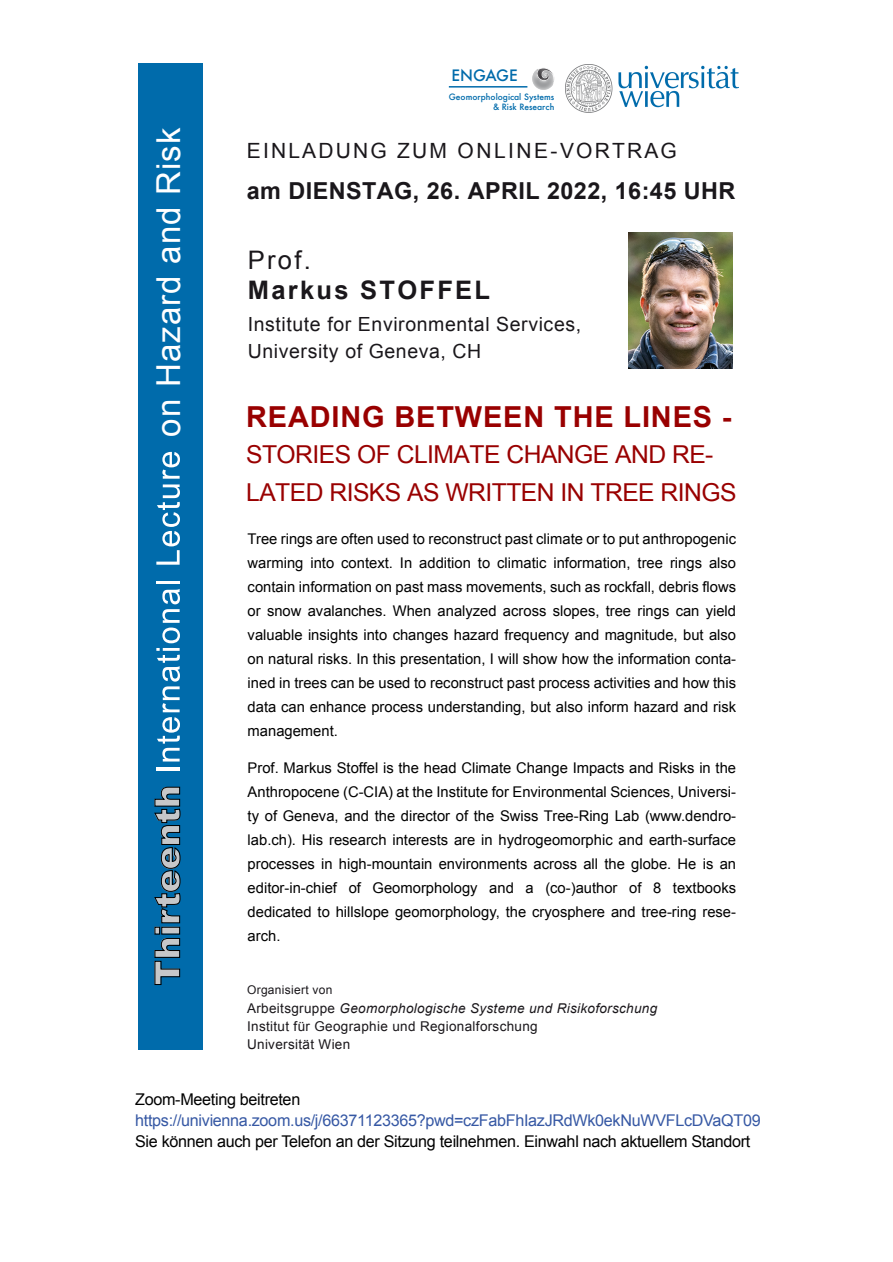
<style>
.page{position:relative;width:893px;height:1262px;background:#fff}
.page>*{position:absolute;margin:0;border:0;box-sizing:border-box;transform-origin:0 0}
.t1{font:900 34.5px "Arial";color:#c6c7c9}
.t2{font:33px "Arial";letter-spacing:.035em;color:#fff}
.t3{font:700 28.95px "Arial";letter-spacing:.03em;color:#900}
.t4{font:700 25.5px "Arial";letter-spacing:.09em;color:#1a171b}
.t5{font:25.5px "Arial";color:#1a171b}
.t6{font:24.6px/37.5px "Arial";letter-spacing:-.02em;color:#900}
.t7{font:700 23.4px "Arial";letter-spacing:.02em;color:#1a171b}
.t8{font:21px "Arial";letter-spacing:.105em;color:#1a171b}
.t9{font:19.5px/27px "Arial";letter-spacing:.03em;color:#1a171b}
.t10{font:16.2px "Arial";letter-spacing:-.02em;color:#000}
.t11{font:16.2px "Arial";letter-spacing:-.02em;color:#3658a4}
.t12{font:500 15.3px "Futura";color:#006bab}
.t13{font:14.7px/24px "Arial";color:#000;text-align:justify}
.t14{font:13.5px/18.3px "Arial";letter-spacing:.025em;color:#1a171b}
.t15{font:12px "Arial";letter-spacing:.025em;color:#1a171b}
.t16{font:500 8.55px/10.2px "Futura";color:#006bab;text-align:right}
.s1{font-style:italic}
</style>
<div class="page">
<img style="left:628px;top:232px;width:104px;height:136px">
<div style="left:138px;top:63px;width:65px;height:986px;background:#006bab"></div>
<hr style="left:156px;top:768px;width:24px;height:3px;background:#fff">
<svg style="left:156px;top:589px;width:24px;height:172px"></svg>
<hr style="left:156px;top:581px;width:24px;height:3px;background:#fff">
<svg style="left:156px;top:484px;width:24px;height:80px"></svg>
<svg style="left:162px;top:452px;width:18px;height:26px"></svg>
<img style="left:566px;top:65px;width:173px;height:47px">
<svg style="left:154px;top:786px;width:27px;height:199px"></svg>
<svg style="left:532px;top:68px;width:22px;height:21px"></svg>
<hr style="left:449px;top:86px;width:78px;height:2px;background:#006bab">
<p class="t12" style="left:451px;top:65px;width:68px">ENGAGE</p>
<h2 class="t2" style="left:147px;top:436px;width:310px;rotate:-90deg">on Hazard and Risk</h2>
<h1 class="t1" style="left:142px;top:985px;width:202px;rotate:-90deg">Thirteenth</h1>
<p class="t16" style="left:449px;top:92px;width:107px">Geomorphological Systems &amp; Risk Research</p>
<h3 class="t8" style="left:247px;top:137px;width:431px">EINLADUNG ZUM ONLINE-VORTRAG</h3>
<h3 class="t7" style="left:247px;top:175px;width:490px">am DIENSTAG, 26. APRIL 2022, 16:45 UHR</h3>
<h3 class="t5" style="left:248px;top:244px;width:64px">Prof.</h3>
<h3 class="t4" style="left:248px;top:274px;width:244px">Markus STOFFEL</h3>
<h3 class="t9" style="left:248px;top:311px;width:335px">Institute for Environmental Services,<br>University of Geneva, CH</h3>
<h3 class="t3" style="left:246px;top:398px;width:487px">READING BETWEEN THE LINES -</h3>
<h3 class="t6" style="left:246px;top:436px;width:492px">STORIES OF CLIMATE CHANGE AND RE-<br>LATED RISKS AS WRITTEN IN TREE RINGS</h3>
<p class="t13" style="left:248px;top:527px;width:490px">Tree rings are often used to reconstruct past climate or to put anthropogenic warming into context. In addition to climatic information, tree rings also contain information on past mass movements, such as rockfall, debris flows or snow avalanches. When analyzed across slopes, tree rings can yield valuable insights into changes hazard frequency and magnitude, but also on natural risks. In this presentation, I will show how the information conta&shy;ined in trees can be used to reconstruct past process activities and how this data can enhance process understanding, but also inform hazard and risk management.</p>
<p class="t13" style="left:248px;top:756px;width:490px">Prof. Markus Stoffel is the head Climate Change Impacts and Risks in the Anthropocene (C-CIA) at the Institute for Environmental Sciences, Universi&shy;ty of Geneva, and the director of the Swiss Tree-Ring Lab (www.dendro&shy;lab.ch). His research interests are in hydrogeomorphic and earth-surface processes in high-mountain environments across all the globe. He is an editor-in-chief of Geomorphology and a (co-)author of 8 textbooks dedicated to hillslope geomorphology, the cryosphere and tree-ring rese&shy;arch.</p>
<p class="t15" style="left:247px;top:982px;width:87px">Organisiert von</p>
<p class="t14" style="left:247px;top:999px;width:411px">Arbeitsgruppe <span class="s1">Geomorphologische Systeme und Risikoforschung<br></span>Institut für Geographie und Regionalforschung<br>Universität Wien</p>
<p class="t10" style="left:135px;top:1088px;width:167px">Zoom-Meeting beitreten</p>
<p class="t11" style="left:135px;top:1109px;width:627px">https://univienna.zoom.us/j/66371123365?pwd=czFabFhIazJRdWk0ekNuWVFLcDVaQT09</p>
<p class="t10" style="left:135px;top:1130px;width:616px">Sie können auch per Telefon an der Sitzung teilnehmen. Einwahl nach aktuellem Standort</p>
</div>
